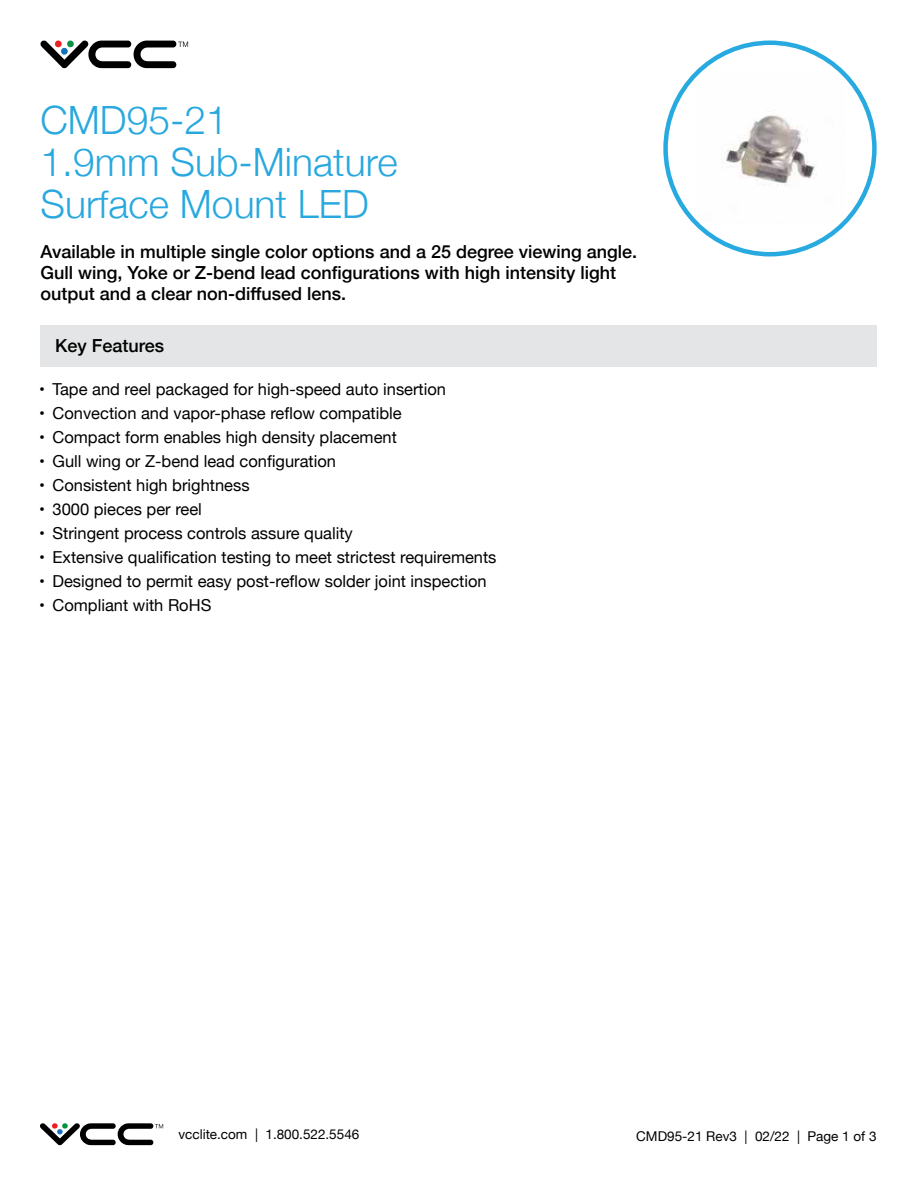
<style>
.page{position:relative;width:918px;height:1188px;background:#fff}
.page>*{position:absolute;margin:0;border:0;box-sizing:border-box;transform-origin:0 0}
.t1{font:300 39px/42px "Helvetica Neue";color:#28a8df}
.t2{font:500 18px/21px "Helvetica Neue";color:#000}
.t3{font:16.5px "Helvetica Neue";color:#000}
.t4{font:13.5px "Helvetica Neue";color:#000}
</style>
<div class="page">
<svg style="left:40px;top:1123px;width:123px;height:23px"></svg>
<div style="left:40px;top:325px;width:838px;height:41px;background:#e4e5e6"></div>
<svg style="left:40px;top:40px;width:148px;height:29px"></svg>
<img style="left:696px;top:75px;width:149px;height:148px">
<h1 class="t1" style="left:40px;top:97px;width:359px">CMD95-21<br>1.9mm Sub-Minature<br>Surface Mount LED</h1>
<p class="t2" style="left:40px;top:240px;width:598px">Available in multiple single color options and a 25 degree viewing angle.<br>Gull wing, Yoke or Z-bend lead configurations with high intensity light output and a clear non-diffused lens.</p>
<p class="t2" style="left:55px;top:333px;width:111px">Key Features</p>
<p class="t3" style="left:39px;top:377px;width:409px">• Tape and reel packaged for high-speed auto insertion</p>
<p class="t3" style="left:39px;top:401px;width:364px">• Convection and vapor-phase reflow compatible</p>
<p class="t3" style="left:39px;top:425px;width:359px">• Compact form enables high density placement</p>
<p class="t3" style="left:39px;top:449px;width:299px">• Gull wing or Z-bend lead configuration</p>
<p class="t3" style="left:39px;top:473px;width:212px">• Consistent high brightness</p>
<p class="t3" style="left:39px;top:497px;width:164px">• 3000 pieces per reel</p>
<p class="t3" style="left:39px;top:521px;width:315px">• Stringent process controls assure quality</p>
<p class="t3" style="left:39px;top:545px;width:459px">• Extensive qualification testing to meet strictest requirements</p>
<p class="t3" style="left:39px;top:569px;width:449px">• Designed to permit easy post-reflow solder joint inspection</p>
<p class="t3" style="left:39px;top:593px;width:174px">• Compliant with RoHS</p>
<p class="t4" style="left:178px;top:1125px;width:182px">vcclite.com | 1.800.522.5546</p>
<p class="t4" style="left:636px;top:1126px;width:242px">CMD95-21 Rev3 | 02/22 | Page 1 of 3</p>
</div>
